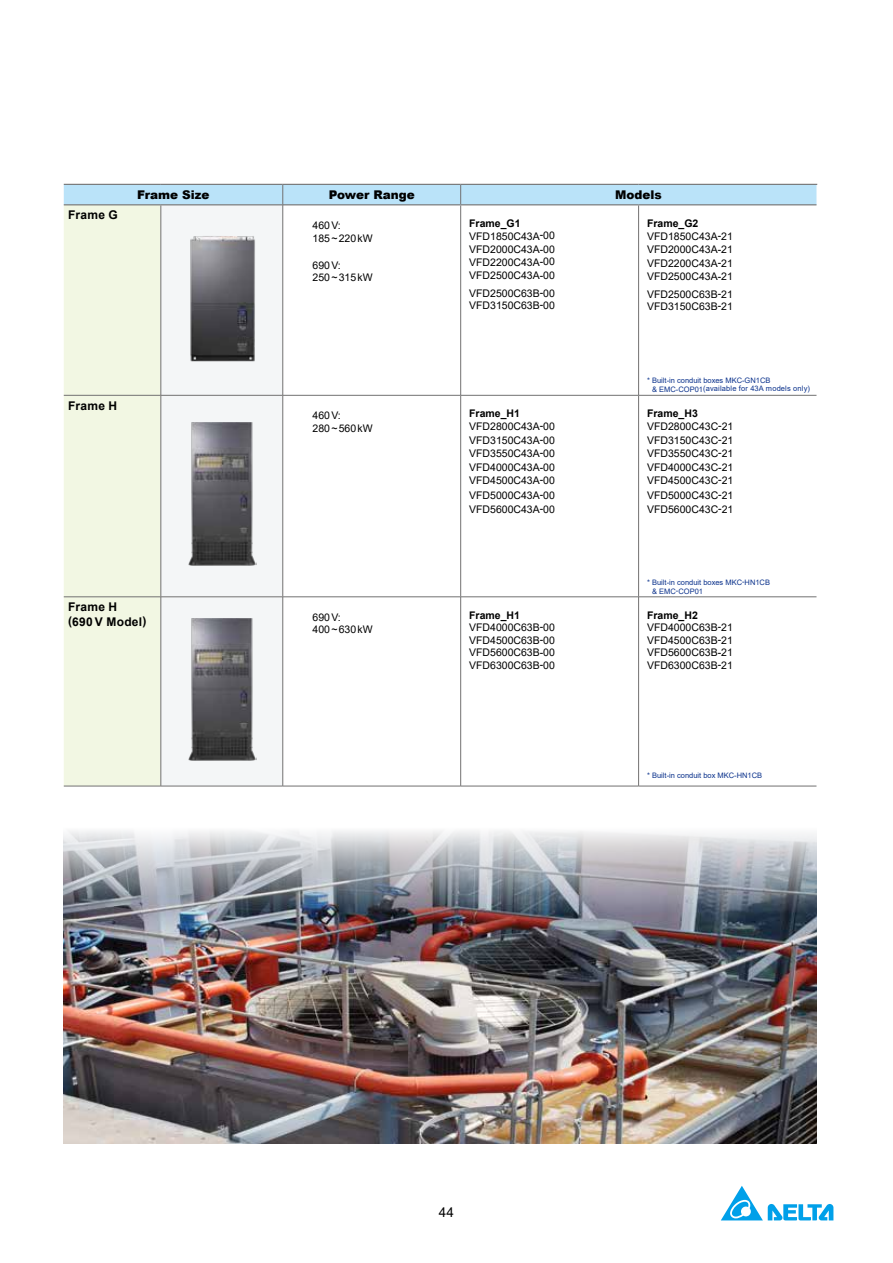
<style>
.page{position:relative;width:893px;height:1263px;background:#fff}
.page>*{position:absolute;margin:0;border:0;box-sizing:border-box;transform-origin:0 0}
.t1{font:13.5px "Arial";color:#000}
.t2{font:700 12px/14.4px "Arial";letter-spacing:.02em;color:#000}
.t3{font:900 12px "Arial";color:#000}
.t4{font:10.5px/13.5px "Arial";color:#000}
.t5{font:700 10.5px "Arial";color:#000}
.t6{font:7.5px/7.8px "Arial";color:#0b328c}
</style>
<div class="page">
<img style="left:63px;top:183px;width:771px;height:1038px">
<p class="t2" style="left:68px;top:208px;width:51px">Frame G</p>
<p class="t3" style="left:137px;top:186px;width:74px">Frame Size</p>
<p class="t3" style="left:329px;top:186px;width:88px">Power Range</p>
<p class="t3" style="left:615px;top:186px;width:48px">Models</p>
<p class="t4" style="left:313px;top:219px;width:62px;line-height:12.6px">460 V:<br>185 ~ 220 kW</p>
<p class="t4" style="left:313px;top:258px;width:62px;line-height:12.6px">690 V:<br>250 ~ 315 kW</p>
<p class="t5" style="left:469px;top:216px;width:53px">Frame_G1</p>
<p class="t4" style="left:469px;top:229px;width:87px;line-height:13px;text-align:justify">VFD1850C43A-00<br>VFD2000C43A-00<br>VFD2200C43A-00<br>VFD2500C43A-00</p>
<p class="t4" style="left:469px;top:286px;width:87px;line-height:12.6px">VFD2500C63B-00<br>VFD3150C63B-00</p>
<p class="t5" style="left:647px;top:216px;width:53px">Frame_G2</p>
<p class="t4" style="left:647px;top:229px;width:87px;text-align:justify">VFD1850C43A-21<br>VFD2000C43A-21<br>VFD2200C43A-21<br>VFD2500C43A-21</p>
<p class="t4" style="left:647px;top:287px;width:87px;line-height:12.6px">VFD2500C63B-21<br>VFD3150C63B-21</p>
<p class="t2" style="left:68px;top:399px;width:51px">Frame H</p>
<p class="t4" style="left:313px;top:409px;width:62px;line-height:12.6px">460 V:<br>280 ~ 560 kW</p>
<p class="t5" style="left:469px;top:406px;width:52px">Frame_H1</p>
<p class="t4" style="left:469px;top:419px;width:87px;text-align:justify">VFD2800C43A-00<br>VFD3150C43A-00<br>VFD3550C43A-00<br>VFD4000C43A-00<br>VFD4500C43A-00</p>
<p class="t4" style="left:469px;top:488px;width:87px">VFD5000C43A-00<br>VFD5600C43A-00</p>
<p class="t6" style="left:652px;top:377px;width:159px;text-indent:-5px">* Built-in conduit boxes MKC-GN1CB<br>&amp; EMC-COP01(available for 43A models only)</p>
<p class="t5" style="left:647px;top:406px;width:52px">Frame_H3</p>
<p class="t4" style="left:647px;top:419px;width:88px;text-align:justify">VFD2800C43C-21<br>VFD3150C43C-21<br>VFD3550C43C-21<br>VFD4000C43C-21<br>VFD4500C43C-21</p>
<p class="t4" style="left:647px;top:488px;width:88px">VFD5000C43C-21<br>VFD5600C43C-21</p>
<p class="t6" style="left:652px;top:578px;width:119px;line-height:9px;text-indent:-5px">* Built-in conduit boxes MKC-HN1CB &amp; EMC-COP01</p>
<p class="t2" style="left:68px;top:600px;width:80px">Frame H (690V Model)</p>
<p class="t4" style="left:313px;top:611px;width:62px;line-height:12.6px">690 V:<br>400 ~ 630 kW</p>
<p class="t5" style="left:469px;top:608px;width:52px">Frame_H1</p>
<p class="t4" style="left:469px;top:621px;width:87px;line-height:12.6px;text-align:justify">VFD4000C63B-00<br>VFD4500C63B-00<br>VFD5600C63B-00<br>VFD6300C63B-00</p>
<p class="t5" style="left:647px;top:608px;width:52px">Frame_H2</p>
<p class="t4" style="left:647px;top:621px;width:87px;line-height:12.6px;text-align:justify">VFD4000C63B-21<br>VFD4500C63B-21<br>VFD5600C63B-21<br>VFD6300C63B-21</p>
<p class="t6" style="left:647px;top:772px;width:117px">* Built-in conduit box MKC-HN1CB</p>
<p class="t1" style="left:439px;top:1203px;width:17px">44</p>
</div>
